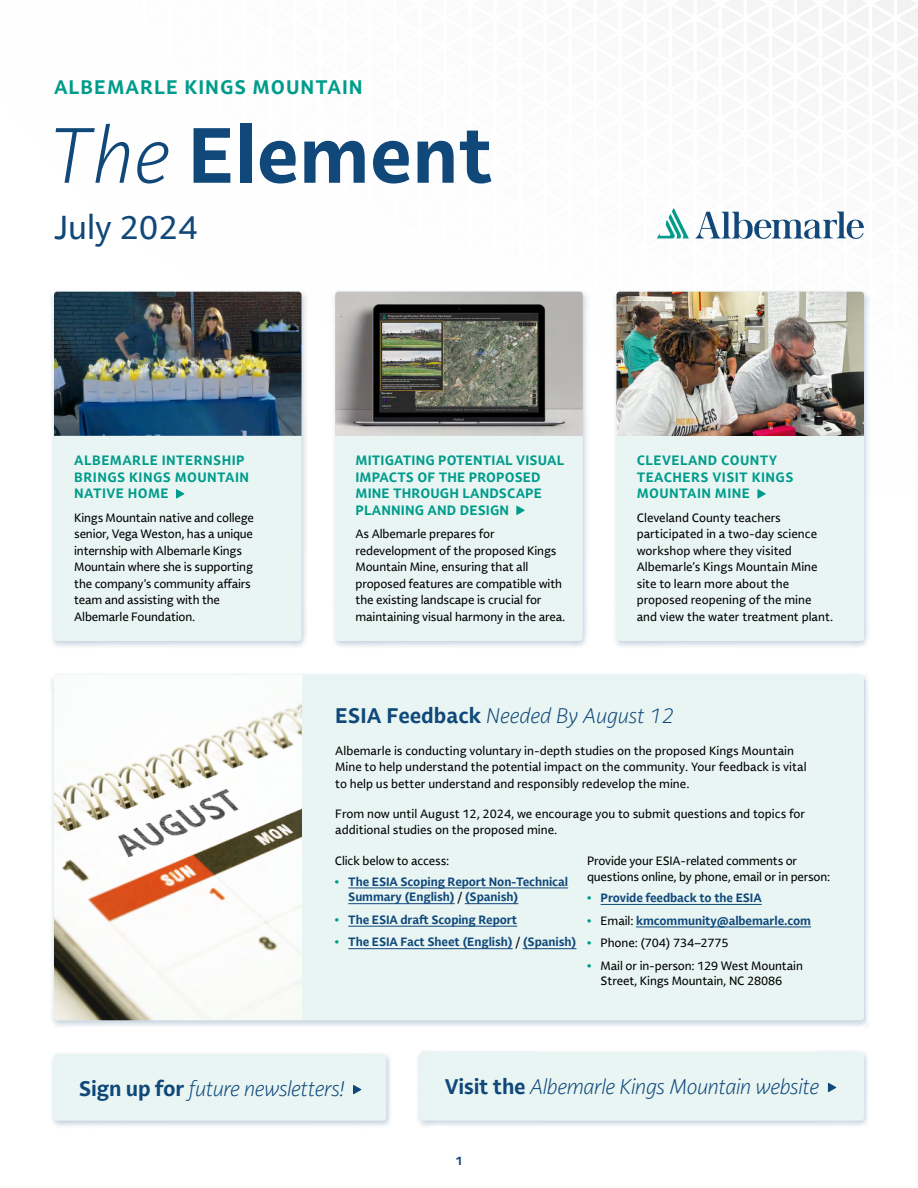
<style>
.page{position:relative;width:918px;height:1188px;background:#fff}
.page>*{position:absolute;margin:0;border:0;box-sizing:border-box;transform-origin:0 0}
.t1{font:700 78px "Lemance";color:#10487a}
.t2{font:33px "Lemance";color:#10487a}
.t3{font:italic 300 21px "Lemance";letter-spacing:-.015em;color:#10487a}
.t4{font:700 19.5px "Lemance";letter-spacing:.05em;color:#009c8b}
.t5{font:700 13.5px/16.5px "Lemance";letter-spacing:.015em;color:#009c8b}
.t6{font:12px/16.5px "Lemance";letter-spacing:-.01em;color:#000}
.t7{font:700 12px/15.8px "Lemance";letter-spacing:-.01em;color:#10487a}
.s1{font-weight:300;font-style:italic}
.s2{font-weight:700;font-style:normal}
.s3{font-family:"Arial";color:#009c8b}
.s4{font-weight:400;color:#000}
.s5{font-family:"Arial";font-weight:700;color:#009c8b}
</style>
<div class="page">
<svg style="left:657px;top:208px;width:32px;height:30px"></svg>
<svg style="left:696px;top:212px;width:168px;height:27px"></svg>
<div style="left:50px;top:289px;width:258px;height:360px;background:#10487a;opacity:.25"></div>
<div style="left:54px;top:292px;width:247px;height:349px;background:#e8f5f3;border-radius:3px"></div>
<img style="left:54px;top:292px;width:248px;height:144px">
<svg style="left:176px;top:489px;width:8px;height:10px"></svg>
<div style="left:331px;top:289px;width:258px;height:360px;background:#10487a;opacity:.25"></div>
<div style="left:335px;top:292px;width:248px;height:349px;background:#e8f5f3;border-radius:3px"></div>
<img style="left:335px;top:292px;width:248px;height:144px">
<div style="left:612px;top:289px;width:258px;height:360px;background:#10487a;opacity:.25"></div>
<div style="left:617px;top:292px;width:247px;height:349px;background:#e8f5f3;border-radius:3px"></div>
<img style="left:616px;top:292px;width:248px;height:144px">
<div style="left:50px;top:672px;width:820px;height:356px;background:#10487a;opacity:.25"></div>
<div style="left:54px;top:675px;width:810px;height:345px;background:#e8f5f3;border-radius:3px"></div>
<img style="left:54px;top:675px;width:247px;height:345px">
<div style="left:416px;top:1049px;width:454px;height:80px;background:#10487a;opacity:.25"></div>
<div style="left:420px;top:1052px;width:444px;height:69px;background:#e8f5f3;border-radius:3px"></div>
<svg style="left:828px;top:1083px;width:8px;height:9px"></svg>
<svg style="left:516px;top:506px;width:9px;height:9px"></svg>
<svg style="left:757px;top:489px;width:9px;height:10px"></svg>
<div style="left:50px;top:1051px;width:342px;height:78px;background:#10487a;opacity:.25"></div>
<div style="left:54px;top:1054px;width:332px;height:67px;background:#e8f5f3;border-radius:3px"></div>
<svg style="left:353px;top:1085px;width:8px;height:9px"></svg>
<hr style="left:348px;top:888px;width:220px;height:1px;background:#10487a">
<hr style="left:348px;top:903px;width:107px;height:1px;background:#10487a">
<hr style="left:465px;top:903px;width:53px;height:1px;background:#10487a">
<hr style="left:348px;top:926px;width:169px;height:1px;background:#10487a">
<hr style="left:348px;top:948px;width:165px;height:1px;background:#10487a">
<hr style="left:523px;top:948px;width:53px;height:1px;background:#10487a">
<hr style="left:601px;top:904px;width:161px;height:1px;background:#10487a">
<hr style="left:636px;top:927px;width:175px;height:1px;background:#10487a">
<h3 class="t4" style="left:54px;top:74px;width:310px">ALBEMARLE KINGS MOUNTAIN</h3>
<h1 class="t1" style="left:48px;top:102px;width:447px"><span class="s1">The</span> Element</h1>
<h2 class="t2" style="left:54px;top:206px;width:145px">July 2024</h2>
<p class="t5" style="left:74px;top:452px;width:176px">ALBEMARLE INTERNSHIP<br>BRINGS KINGS MOUNTAIN<br>NATIVE HOME</p>
<p class="t6" style="left:74px;top:509px;width:181px">Kings Mountain native and college senior, Vega Weston, has a unique internship with Albemarle Kings<br>Mountain where she is supporting the company’s community affairs team and assisting with the<br>Albemarle Foundation.</p>
<p class="t5" style="left:356px;top:452px;width:210px">MITIGATING POTENTIAL VISUAL<br>IMPACTS OF THE PROPOSED<br>MINE THROUGH LANDSCAPE<br>PLANNING AND DESIGN</p>
<p class="t6" style="left:356px;top:526px;width:211px">As Albemarle prepares for redevelopment of the proposed Kings Mountain Mine, ensuring that all proposed features are compatible with the existing landscape is crucial for maintaining visual harmony in the area.</p>
<p class="t5" style="left:637px;top:452px;width:158px">CLEVELAND COUNTY<br>TEACHERS VISIT KINGS<br>MOUNTAIN MINE</p>
<p class="t6" style="left:637px;top:509px;width:198px">Cleveland County teachers participated in a two-day science workshop where they visited<br>Albemarle’s Kings Mountain Mine site to learn more about the proposed reopening of the mine and view the water treatment plant.</p>
<h3 class="t3" style="left:335px;top:702px;width:341px"><span class="s2">ESIA Feedback</span> Needed By August 12</h3>
<p class="t6" style="left:335px;top:742px;width:473px">Albemarle is conducting voluntary in-depth studies on the proposed Kings Mountain<br>Mine to help understand the potential impact on the community. Your feedback is vital to help us better understand and responsibly redevelop the mine.</p>
<p class="t6" style="left:335px;top:805px;width:472px">From now until August 12, 2024, we encourage you to submit questions and topics for additional studies on the proposed mine.</p>
<p class="t6" style="left:335px;top:852px;width:116px">Click below to access:</p>
<p class="t7" style="left:348px;top:873px;width:221px;text-indent:-14px"><span class="s3">•</span> The ESIA Scoping Report Non-Technical<br>Summary (English) <span class="s4">/</span> (Spanish)</p>
<p class="t7" style="left:335px;top:912px;width:184px"><span class="s3">•</span> The ESIA draft Scoping Report</p>
<p class="t7" style="left:335px;top:934px;width:243px"><span class="s3">•</span> The ESIA Fact Sheet (English) <span class="s4">/</span> (Spanish)</p>
<p class="t6" style="left:587px;top:852px;width:245px">Provide your ESIA-related comments or questions online, by phone, email or in person:</p>
<p class="t7" style="left:587px;top:890px;width:176px"><span class="s3">•</span> Provide feedback to the ESIA</p>
<p class="t7" style="left:587px;top:912px;width:225px"><span class="s3">•</span> <span class="s4">Email:</span> kmcommunity@albemarle.com</p>
<p class="t6" style="left:587px;top:935px;width:143px"><span class="s5">•</span> Phone: (704) 734–2775</p>
<p class="t6" style="left:587px;top:957px;width:217px;line-height:15.8px;text-align:center"><span class="s5">•</span> Mail or in-person: 129 West Mountain<br>Street, Kings Mountain, NC 28086</p>
<h3 class="t3" style="left:79px;top:1075px;width:267px"><span class="s2">Sign up for</span> future newsletters!</h3>
<h3 class="t3" style="left:445px;top:1072px;width:376px"><span class="s2">Visit the</span> Albemarle Kings Mountain website</h3>
<p class="t7" style="left:455px;top:1152px;width:9px">1</p>
</div>
